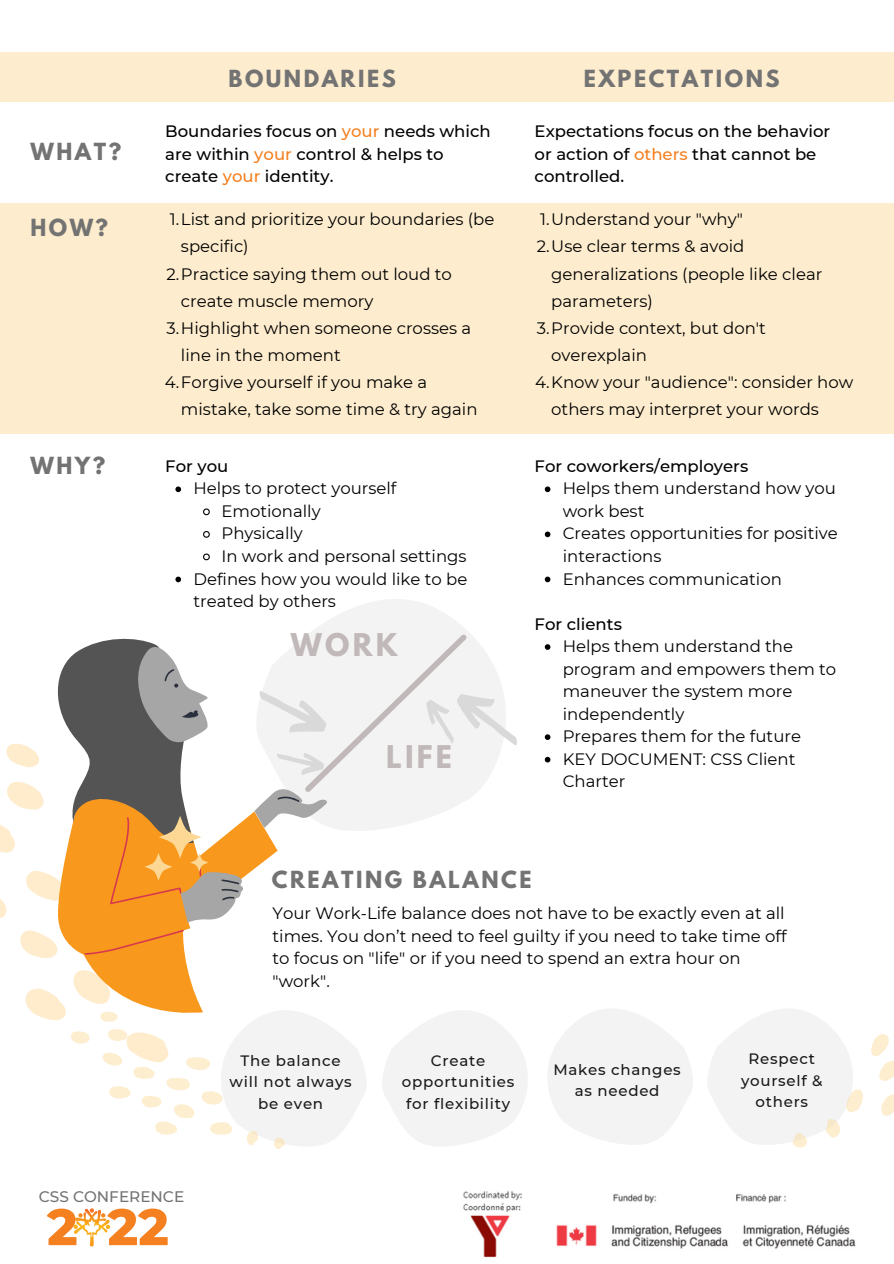
<style>
.page{position:relative;width:894px;height:1264px;background:#fff}
.page>*{position:absolute;margin:0;border:0;box-sizing:border-box;transform-origin:0 0}
.t1{font:800 51.15px "Montserrat";color:#f58020}
.t2{font:700 27.75px "League Spartan";letter-spacing:.12em;color:#c1b9b9}
.t3{font:700 20.85px "League Spartan";letter-spacing:.12em;color:#737373}
.t4{font:16.5px/22.5px "Montserrat";color:#000}
.t5{font:500 16.5px/22.5px "Montserrat";color:#000}
.t6{font:500 15.3px "Montserrat";color:#737373}
.t7{font:500 15px/21.5px "Montserrat";letter-spacing:.05em;color:#191919;text-align:center}
.s1{color:#f58020}
</style>
<div class="page">
<img style="left:463px;top:1191px;width:59px;height:66px">
<img style="left:556px;top:1194px;width:300px;height:55px">
<img style="left:73px;top:1208px;width:38px;height:39px">
<div style="left:0;top:53px;width:893px;height:49px;background:#fdeccd"></div>
<div style="left:0;top:203px;width:893px;height:231px;background:#fdeccd"></div>
<svg style="left:316px;top:599px;width:149px;height:30px;fill:#f3f3f3"></svg>
<svg style="left:548px;top:1009px;width:145px;height:136px"></svg>
<svg style="left:544px;top:486px;width:6px;height:6px"></svg>
<svg style="left:544px;top:531px;width:6px;height:6px"></svg>
<svg style="left:544px;top:576px;width:6px;height:6px"></svg>
<svg style="left:544px;top:644px;width:6px;height:6px"></svg>
<svg style="left:544px;top:734px;width:6px;height:6px"></svg>
<svg style="left:544px;top:756px;width:6px;height:6px"></svg>
<svg style="left:175px;top:486px;width:6px;height:6px"></svg>
<svg style="left:203px;top:508px;width:7px;height:8px"></svg>
<svg style="left:203px;top:531px;width:7px;height:7px"></svg>
<svg style="left:203px;top:553px;width:7px;height:8px"></svg>
<svg style="left:175px;top:576px;width:6px;height:6px"></svg>
<svg style="left:708px;top:1009px;width:185px;height:139px"></svg>
<svg style="left:0;top:629px;width:528px;height:520px"></svg>
<p class="t3" style="left:30px;top:141px;width:92px">WHAT?</p>
<p class="t3" style="left:30px;top:217px;width:79px">HOW?</p>
<p class="t3" style="left:30px;top:455px;width:76px">WHY?</p>
<p class="t3" style="left:228px;top:68px;width:169px">BOUNDARIES</p>
<p class="t3" style="left:583px;top:68px;width:197px">EXPECTATIONS</p>
<p class="t5" style="left:165px;top:120px;width:327px">Boundaries focus on <span class="s1">your</span> needs which are within <span class="s1">your</span> control &amp; helps to create <span class="s1">your</span> identity.</p>
<p class="t5" style="left:534px;top:120px;width:297px">Expectations focus on the behavior or action of <span class="s1">others</span> that cannot be controlled.</p>
<p class="t4" style="left:181px;top:206px;width:315px;line-height:27px;text-indent:-11px">1.List and prioritize your boundaries (be specific)</p>
<p class="t4" style="left:181px;top:260px;width:272px;line-height:27px;text-indent:-14px">2.Practice saying them out loud to create muscle memory</p>
<p class="t4" style="left:181px;top:314px;width:292px;line-height:27px;text-indent:-14px">3.Highlight when someone crosses a line in the moment</p>
<p class="t4" style="left:181px;top:368px;width:298px;line-height:27px;text-indent:-16px">4.Forgive yourself if you make a mistake, take some time &amp; try again</p>
<p class="t5" style="left:165px;top:454px;width:65px">For you</p>
<p class="t4" style="left:193px;top:477px;width:204px">Helps to protect yourself</p>
<p class="t4" style="left:221px;top:500px;width:101px">Emotionally</p>
<p class="t4" style="left:221px;top:522px;width:83px">Physically</p>
<p class="t4" style="left:221px;top:545px;width:246px">In work and personal settings</p>
<p class="t4" style="left:193px;top:567px;width:275px">Defines how you would like to be treated by others</p>
<p class="t2" style="left:290px;top:631px;width:109px">WORK</p>
<p class="t2" style="left:386px;top:743px;width:68px">LIFE</p>
<p class="t4" style="left:540px;top:208px;width:204px">1.Understand your "why"</p>
<p class="t4" style="left:551px;top:233px;width:272px;line-height:27px;text-indent:-14px">2.Use clear terms &amp; avoid generalizations (people like clear parameters)</p>
<p class="t4" style="left:551px;top:314px;width:216px;line-height:27px;text-indent:-14px">3.Provide context, but don't overexplain</p>
<p class="t4" style="left:551px;top:368px;width:303px;line-height:27px;text-indent:-16px">4.Know your "audience": consider how others may interpret your words</p>
<p class="t5" style="left:534px;top:454px;width:215px">For coworkers/employers</p>
<p class="t4" style="left:562px;top:477px;width:275px">Helps them understand how you work best</p>
<p class="t4" style="left:562px;top:522px;width:276px">Creates opportunities for positive interactions</p>
<p class="t4" style="left:562px;top:567px;width:221px">Enhances communication</p>
<p class="t5" style="left:534px;top:612px;width:89px">For clients</p>
<p class="t4" style="left:562px;top:635px;width:275px">Helps them understand the program and empowers them to maneuver the system more independently</p>
<p class="t4" style="left:562px;top:725px;width:240px">Prepares them for the future</p>
<p class="t4" style="left:562px;top:747px;width:234px">KEY DOCUMENT: CSS Client<br>Charter</p>
<p class="t3" style="left:272px;top:869px;width:261px">CREATING BALANCE</p>
<p class="t4" style="left:272px;top:902px;width:515px">Your Work-Life balance does not have to be exactly even at all times. You don’t need to feel guilty if you need to take time off to focus on "life" or if you need to spend an extra hour on "work".</p>
<p class="t7" style="left:229px;top:1049px;width:124px">The balance will not always be even</p>
<p class="t7" style="left:553px;top:1058px;width:129px">Makes changes as needed</p>
<p class="t7" style="left:401px;top:1049px;width:114px">Create opportunities for flexibility</p>
<p class="t7" style="left:740px;top:1047px;width:83px">Respect yourself &amp; others</p>
<p class="t6" style="left:39px;top:1186px;width:147px">CSS CONFERENCE</p>
<p class="t1" style="left:47px;top:1195px;width:123px">2 22</p>
</div>
